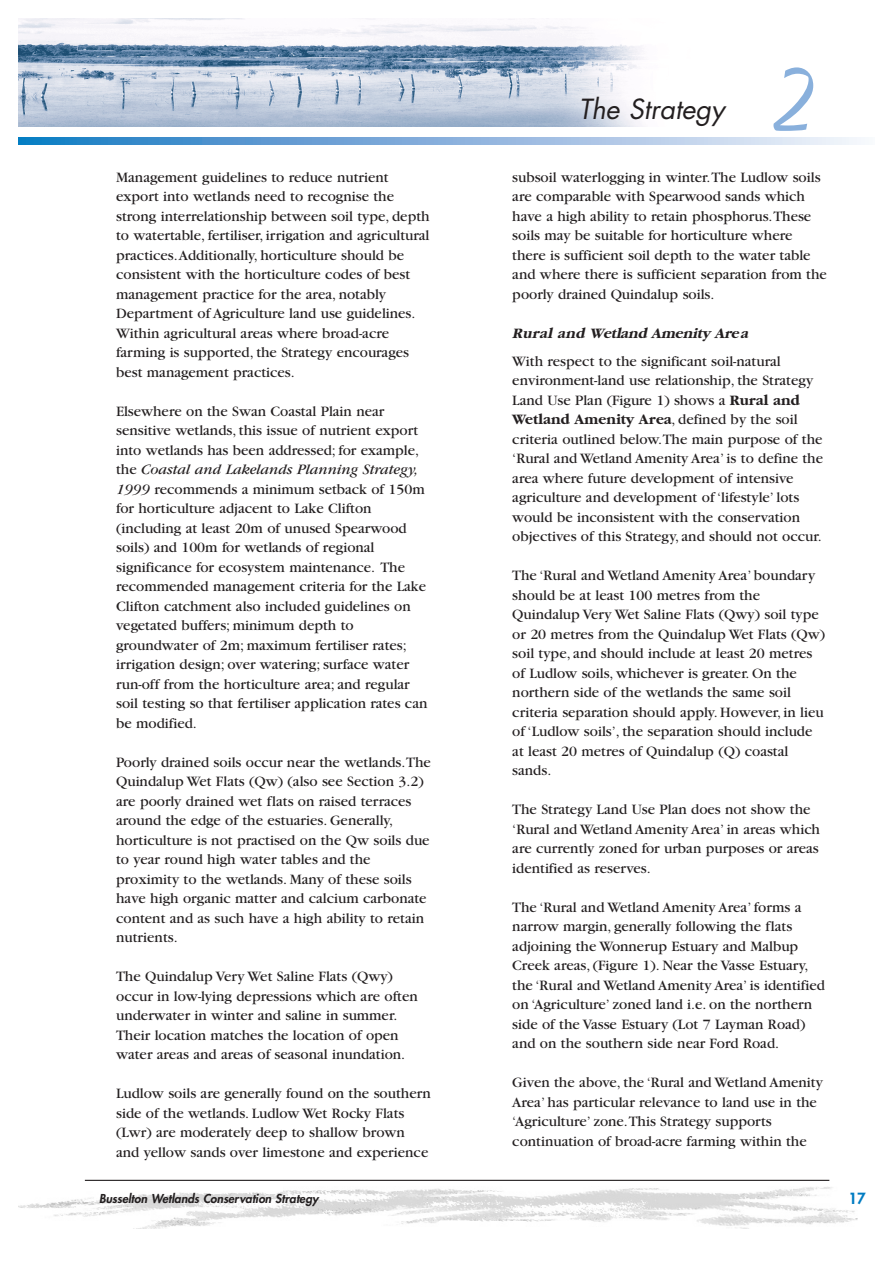
<style>
.page{position:relative;width:893px;height:1263px;background:#fff}
.page>*{position:absolute;margin:0;border:0;box-sizing:border-box;transform-origin:0 0}
.t1{font:500 90px "AT Nadianne";color:#89b0dc;scale:.8 1}
.t2{font:italic 27px "Futura";color:#231f20}
.t3{font:15px/19.5px "Garamond";color:#231f20}
.t4{font:italic 700 15px "Garamond";letter-spacing:-.01em;color:#231f20}
.t5{font:800 15px "Futura";color:#007cc2}
.t6{font:italic 800 12px "Futura";color:#231f20}
.s1{font-style:italic}
.s2{font-weight:700}
</style>
<div class="page">
<img style="left:18px;top:18px;width:626px;height:108px">
<svg style="left:18px;top:137px;width:843px;height:7px;background:#85b2dc"></svg>
<img style="left:18px;top:1187px;width:839px;height:42px">
<hr style="left:85px;top:1180px;width:744px;height:1px;background:#231f20">
<p class="t3" style="left:116px;top:169px;width:315px">Management guidelines to reduce nutrient export into wetlands need to recognise the strong interrelationship between soil type, depth to watertable, fertiliser, irrigation and agricultural practices.Additionally, horticulture should be consistent with the horticulture codes of best management practice for the area, notably Department of Agriculture land use guidelines.<br>Within agricultural areas where broad-acre farming is supported, the Strategy encourages best management practices.</p>
<p class="t3" style="left:116px;top:403px;width:313px">Elsewhere on the Swan Coastal Plain near sensitive wetlands, this issue of nutrient export into wetlands has been addressed; for example, the <span class="s1">Coastal and Lakelands Planning Strategy, 1999</span> recommends a minimum setback of 150m for horticulture adjacent to Lake Clifton (including at least 20m of unused Spearwood soils) and 100m for wetlands of regional significance for ecosystem maintenance. The recommended management criteria for the Lake Clifton catchment also included guidelines on vegetated buffers; minimum depth to groundwater of 2m; maximum fertiliser rates; irrigation design; over watering; surface water run-off from the horticulture area; and regular soil testing so that fertiliser application rates can be modified.</p>
<p class="t3" style="left:116px;top:754px;width:316px">Poorly drained soils occur near the wetlands.The Quindalup Wet Flats (Qw) (also see Section 3.2) are poorly drained wet flats on raised terraces around the edge of the estuaries. Generally, horticulture is not practised on the Qw soils due to year round high water tables and the proximity to the wetlands. Many of these soils have high organic matter and calcium carbonate content and as such have a high ability to retain nutrients.</p>
<p class="t3" style="left:116px;top:968px;width:303px">The Quindalup Very Wet Saline Flats (Qwy) occur in low-lying depressions which are often underwater in winter and saline in summer.<br>Their location matches the location of open water areas and areas of seasonal inundation.</p>
<p class="t3" style="left:116px;top:1085px;width:316px">Ludlow soils are generally found on the southern side of the wetlands. Ludlow Wet Rocky Flats (Lwr) are moderately deep to shallow brown and yellow sands over limestone and experience</p>
<h2 class="t2" style="left:578px;top:97px;width:147px">The Strategy</h2>
<h1 class="t1" style="left:772px;top:66px;width:53px">2</h1>
<p class="t3" style="left:512px;top:169px;width:316px">subsoil waterlogging in winter.The Ludlow soils are comparable with Spearwood sands which have a high ability to retain phosphorus.These soils may be suitable for horticulture where there is sufficient soil depth to the water table and where there is sufficient separation from the poorly drained Quindalup soils.</p>
<p class="t4" style="left:512px;top:327px;width:240px">Rural and Wetland Amenity Area</p>
<p class="t3" style="left:512px;top:353px;width:312px">With respect to the significant soil-natural environment-land use relationship, the Strategy Land Use Plan (Figure 1) shows a <span class="s2">Rural and Wetland Amenity Area</span>, defined by the soil criteria outlined below.The main purpose of the ‘Rural and Wetland Amenity Area’ is to define the area where future development of intensive agriculture and development of ‘lifestyle’ lots would be inconsistent with the conservation objectives of this Strategy, and should not occur.</p>
<p class="t3" style="left:512px;top:567px;width:314px">The ‘Rural and Wetland Amenity Area’ boundary should be at least 100 metres from the Quindalup Very Wet Saline Flats (Qwy) soil type or 20 metres from the Quindalup Wet Flats (Qw) soil type, and should include at least 20 metres of Ludlow soils, whichever is greater. On the northern side of the wetlands the same soil criteria separation should apply. However, in lieu of ‘Ludlow soils’, the separation should include at least 20 metres of Quindalup (Q) coastal sands.</p>
<p class="t3" style="left:512px;top:801px;width:309px">The Strategy Land Use Plan does not show the ‘Rural and Wetland Amenity Area’ in areas which are currently zoned for urban purposes or areas identified as reserves.</p>
<p class="t3" style="left:512px;top:899px;width:314px">The ‘Rural and Wetland Amenity Area’ forms a narrow margin, generally following the flats adjoining the Wonnerup Estuary and Malbup Creek areas, (Figure 1). Near the Vasse Estuary, the ‘Rural and Wetland Amenity Area’ is identified on ‘Agriculture’ zoned land i.e. on the northern side of the Vasse Estuary (Lot 7 Layman Road) and on the southern side near Ford Road.</p>
<p class="t3" style="left:512px;top:1074px;width:312px">Given the above, the ‘Rural and Wetland Amenity Area’ has particular relevance to land use in the ‘Agriculture’ zone.This Strategy supports continuation of broad-acre farming within the</p>
<p class="t6" style="left:99px;top:1193px;width:221px">Busselton Wetlands Conservation Strategy</p>
<p class="t5" style="left:848px;top:1191px;width:19px">17</p>
</div>
